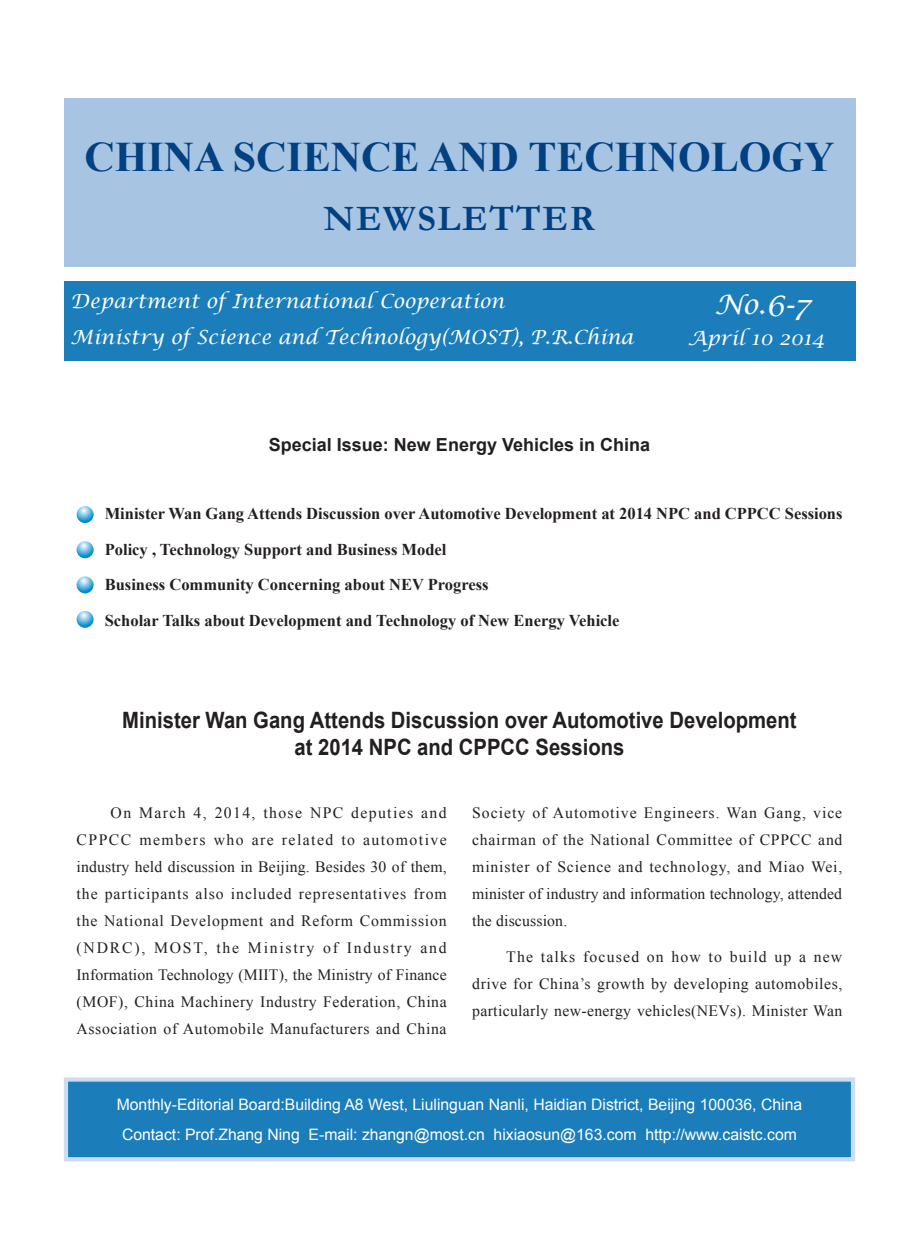
<style>
.page{position:relative;width:919px;height:1238px;background:#fff}
.page>*{position:absolute;margin:0;border:0;box-sizing:border-box;transform-origin:0 0}
.t1{font:700 42px "Times New Roman";color:#014081}
.t2{font:700 36px "Garamond";letter-spacing:.05em;color:#014081}
.t3{font:italic 27px "Lucida Calligraphy";color:#fff}
.t4{font:700 22.5px/27px "Arial";color:#231f20;text-align:center;scale:.9 1}
.t5{font:italic 19.5px "Lucida Calligraphy";color:#fff}
.t6{font:700 18px "Arial";color:#231f20}
.t7{font:700 16.5px/35.5px "Times New Roman";color:#231f20}
.t8{font:15.75px/27px "Times New Roman";letter-spacing:.02em;color:#231f20;text-align:justify}
.t9{font:15.75px/30px "Arial";color:#fff;text-align:center}
.s1{font-size:30px}
</style>
<div class="page">
<div style="left:64px;top:99px;width:791px;height:168px;background:#a7c4e3"></div>
<div style="left:64px;top:281px;width:791px;height:79px;background:#1b7eba"></div>
<div style="left:64px;top:1077px;width:791px;height:84px;background:#1b7eba;border:4px solid #cddcee"></div>
<svg style="left:77px;top:506px;width:17px;height:17px"></svg>
<svg style="left:77px;top:541px;width:17px;height:17px"></svg>
<svg style="left:77px;top:576px;width:17px;height:17px"></svg>
<svg style="left:77px;top:611px;width:17px;height:17px"></svg>
<h1 class="t1" style="left:84px;top:128px;width:751px">CHINA SCIENCE AND TECHNOLOGY</h1>
<h2 class="t2" style="left:324px;top:194px;width:273px">NEWSLETTER</h2>
<p class="t5" style="left:71px;top:289px;width:435px">Department of International Cooperation</p>
<h3 class="t3" style="left:714px;top:288px;width:97px">No.<span class="s1">6-7</span></h3>
<p class="t5" style="left:71px;top:325px;width:564px">Ministry of Science and Technology(MOST), P.R.China</p>
<p class="t5" style="left:687px;top:326px;width:138px">April 10 2014</p>
<p class="t6" style="left:269px;top:432px;width:383px">Special Issue: New Energy Vehicles in China</p>
<p class="t7" style="left:105px;top:495px;width:739px">Minister Wan Gang Attends Discussion over Automotive Development at 2014 NPC and CPPCC Sessions Policy , Technology Support and Business Model<br>Business Community Concerning about NEV Progress<br>Scholar Talks about Development and Technology of New Energy Vehicle</p>
<h3 class="t4" style="left:122px;top:707px;width:750px">Minister Wan Gang Attends Discussion over Automotive Development at 2014 NPC and CPPCC Sessions</h3>
<p class="t8" style="left:77px;top:799px;width:372px;text-indent:34px">On March 4, 2014, those NPC deputies and CPPCC members who are related to automotive industry held discussion in Beijing. Besides 30 of them, the participants also included representatives from the National Development and Reform Commission (NDRC), MOST, the Ministry of Industry and Information Technology (MIIT), the Ministry of Finance (MOF), China Machinery Industry Federation, China Association of Automobile Manufacturers and China</p>
<p class="t8" style="left:472px;top:799px;width:372px">Society of Automotive Engineers. Wan Gang, vice chairman of the National Committee of CPPCC and minister of Science and technology, and Miao Wei, minister of industry and information technology, attended the discussion.</p>
<p class="t8" style="left:472px;top:942px;width:371px;text-indent:34px">The talks focused on how to build up a new drive for China’s growth by developing automobiles, particularly new-energy vehicles(NEVs). Minister Wan</p>
<p class="t9" style="left:117px;top:1089px;width:687px">Monthly-Editorial Board:Building A8 West, Liulinguan Nanli, Haidian District, Beijing 100036, China<br>Contact: Prof.Zhang Ning E-mail: zhangn@most.cn hixiaosun@163.com http://www.caistc.com</p>
</div>
